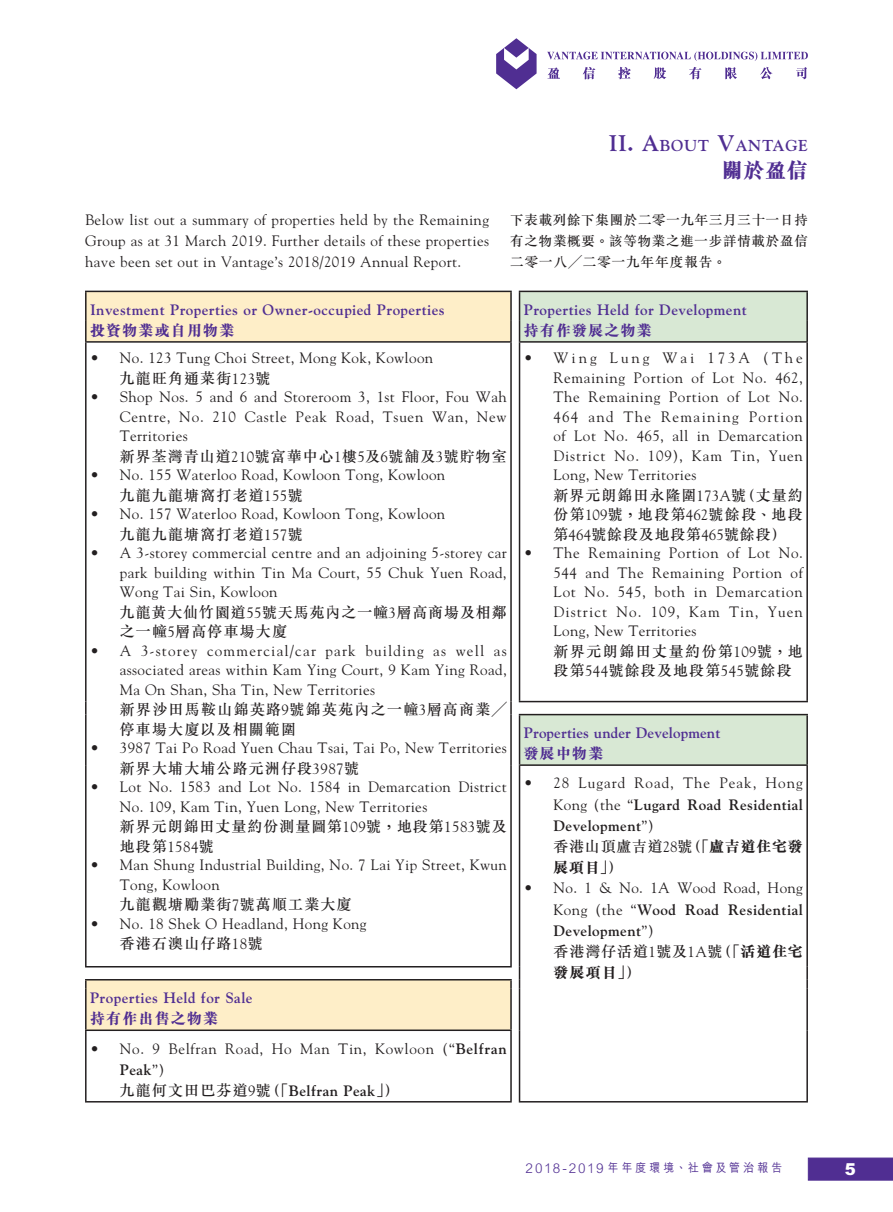
<style>
.page{position:relative;width:893px;height:1212px;background:#fff}
.page>*{position:absolute;margin:0;border:0;box-sizing:border-box;transform-origin:0 0}
.t1{font:800 21px "M Sung HK";color:#502e92}
.t2{font:900 16.5px "Arial MT Std";color:#fff}
.t3{font:700 15.75px "Goudy Std";letter-spacing:.04em;color:#502e92}
.t4{font:15px/19.5px "Goudy Std";letter-spacing:.025em;color:#231f20;text-align:justify}
.t5{font:500 15px/19.5px "M Sung HK";letter-spacing:.075em;color:#231f20}
.t6{font:700 15px "Goudy Std";letter-spacing:.03em;color:#502e92}
.t7{font:15px/21px "Goudy Std";letter-spacing:.045em;color:#231f20}
.t8{font:500 15px/19.5px "M Sung HK";letter-spacing:.095em;color:#231f20}
.t9{font:800 15px "M Sung HK";letter-spacing:.08em;color:#502e92}
.t10{font:700 15px "Goudy Std";letter-spacing:.01em;color:#502e92}
.t11{font:500 15px/21px "M Sung HK";letter-spacing:.045em;color:#231f20}
.t12{font:500 13.5px/21px "M Sung HK";letter-spacing:.055em;color:#231f20;text-align:justify}
.t13{font:500 12px "M Hei HK";letter-spacing:.295em;color:#502e92;scale:.9 1}
.s1{font-size:22.5px}
.s2{font-family:"Goudy Std";font-weight:400}
.s3{font-weight:700}
.s4{font-family:"Goudy Std";font-weight:700}
.s5{font-style:italic}
.s6{font-weight:800}
.s7{font-family:"Arial MT Std";font-weight:300;font-size:13.5px}
</style>
<div class="page">
<div style="left:808px;top:1158px;width:85px;height:22px;background:#502e92"></div>
<svg style="left:496px;top:38px;width:41px;height:51px"></svg>
<svg style="left:547px;top:67px;width:260px;height:13px"></svg>
<svg style="left:547px;top:52px;width:261px;height:9px"></svg>
<div style="left:86px;top:291px;width:425px;height:51px;background:#feeec8"></div>
<div style="left:520px;top:292px;width:286px;height:49px;background:#d8e8d4"></div>
<svg style="left:86px;top:342px;width:721px;height:638px"></svg>
<div style="left:86px;top:980px;width:425px;height:50px;background:#feeec8"></div>
<hr style="left:85px;top:1031px;width:2px;height:70px;background:#231f20">
<hr style="left:85px;top:1101px;width:427px;height:1px;background:#231f20">
<hr style="left:510px;top:1031px;width:2px;height:70px;background:#231f20">
<hr style="left:85px;top:291px;width:427px;height:1px;background:#231f20">
<hr style="left:85px;top:292px;width:2px;height:29px;background:#231f20">
<hr style="left:510px;top:292px;width:2px;height:29px;background:#231f20">
<hr style="left:85px;top:321px;width:2px;height:20px;background:#231f20">
<hr style="left:510px;top:321px;width:2px;height:20px;background:#231f20">
<hr style="left:519px;top:291px;width:289px;height:1px;background:#231f20">
<hr style="left:806px;top:292px;width:2px;height:29px;background:#231f20">
<svg style="left:511px;top:291px;width:9px;height:51px"></svg>
<hr style="left:806px;top:321px;width:2px;height:20px;background:#231f20">
<hr style="left:519px;top:715px;width:1px;height:49px;background:#231f20">
<hr style="left:806px;top:715px;width:2px;height:49px;background:#231f20">
<svg style="left:85px;top:980px;width:2px;height:8px"></svg>
<svg style="left:510px;top:980px;width:2px;height:8px"></svg>
<hr style="left:85px;top:988px;width:2px;height:41px;background:#231f20">
<hr style="left:510px;top:988px;width:2px;height:41px;background:#231f20">
<hr style="left:85px;top:1029px;width:427px;height:2px;background:#231f20">
<hr style="left:85px;top:979px;width:427px;height:1px;background:#231f20">
<hr style="left:519px;top:714px;width:289px;height:1px;background:#231f20">
<hr style="left:519px;top:764px;width:289px;height:2px;background:#231f20">
<hr style="left:519px;top:766px;width:1px;height:201px;background:#231f20">
<hr style="left:806px;top:766px;width:2px;height:201px;background:#231f20">
<svg style="left:519px;top:967px;width:1px;height:21px"></svg>
<svg style="left:806px;top:967px;width:2px;height:21px"></svg>
<hr style="left:519px;top:988px;width:1px;height:42px;background:#231f20">
<hr style="left:806px;top:988px;width:2px;height:42px;background:#231f20">
<hr style="left:519px;top:1030px;width:1px;height:71px;background:#231f20">
<hr style="left:806px;top:1030px;width:2px;height:71px;background:#231f20">
<hr style="left:519px;top:1101px;width:289px;height:1px;background:#231f20">
<hr style="left:85px;top:341px;width:427px;height:2px;background:#231f20">
<hr style="left:85px;top:343px;width:2px;height:358px;background:#231f20">
<hr style="left:510px;top:343px;width:2px;height:358px;background:#231f20">
<svg style="left:85px;top:701px;width:2px;height:13px"></svg>
<svg style="left:510px;top:701px;width:2px;height:13px"></svg>
<hr style="left:85px;top:714px;width:2px;height:51px;background:#231f20">
<hr style="left:510px;top:714px;width:2px;height:51px;background:#231f20">
<hr style="left:85px;top:765px;width:2px;height:201px;background:#231f20">
<hr style="left:510px;top:765px;width:2px;height:201px;background:#231f20">
<hr style="left:85px;top:966px;width:427px;height:1px;background:#231f20">
<hr style="left:519px;top:341px;width:289px;height:2px;background:#231f20">
<hr style="left:519px;top:343px;width:1px;height:358px;background:#231f20">
<hr style="left:806px;top:343px;width:2px;height:358px;background:#231f20">
<hr style="left:519px;top:701px;width:289px;height:1px;background:#231f20">
<p class="t4" style="left:85px;top:209px;width:405px;line-height:21px">Below list out a summary of properties held by the Remaining Group as at 31 March 2019. Further details of these properties have been set out in Vantage’s 2018/2019 Annual Report.</p>
<p class="t6" style="left:90px;top:301px;width:356px">Investment Properties or Owner-occupied Properties</p>
<p class="t9" style="left:90px;top:320px;width:146px">投資物業或自用物業</p>
<p class="t3" style="left:609px;top:136px;width:201px"><span class="s1">II. A</span>BOUT <span class="s1">V</span>ANTAGE</p>
<h1 class="t1" style="left:722px;top:156px;width:88px">關於盈信</h1>
<p class="t12" style="left:510px;top:209px;width:299px">下表載列餘下集團於二零一九年三月三十一日持有之物業概要。該等物業之進一步詳情載於盈信二零一八╱二零一九年年度報告。</p>
<p class="t6" style="left:524px;top:301px;width:225px">Properties Held for Development</p>
<p class="t9" style="left:524px;top:320px;width:130px">持有作發展之物業</p>
<p class="t4" style="left:90px;top:348px;width:345px">• No. 123 Tung Choi Street, Mong Kok, Kowloon</p>
<p class="t5" style="left:120px;top:368px;width:152px">九龍旺角通菜街<span class="s2">123</span>號</p>
<p class="t4" style="left:120px;top:387px;width:388px;text-indent:-30px">• Shop Nos. 5 and 6 and Storeroom 3, 1st Floor, Fou Wah Centre, No. 210 Castle Peak Road, Tsuen Wan, New Territories</p>
<p class="t5" style="left:120px;top:446px;width:388px">新界荃灣青山道<span class="s2">210</span>號富華中心<span class="s2">1</span>樓<span class="s2">5</span>及<span class="s2">6</span>號舖及<span class="s2">3</span>號貯物室</p>
<p class="t4" style="left:90px;top:465px;width:357px">• No. 155 Waterloo Road, Kowloon Tong, Kowloon</p>
<p class="t5" style="left:120px;top:485px;width:184px">九龍九龍塘窩打老道<span class="s2">155</span>號</p>
<p class="t4" style="left:90px;top:504px;width:357px">• No. 157 Waterloo Road, Kowloon Tong, Kowloon</p>
<p class="t5" style="left:120px;top:524px;width:184px">九龍九龍塘窩打老道<span class="s2">157</span>號</p>
<p class="t4" style="left:120px;top:543px;width:388px;text-indent:-30px">• A 3-storey commercial centre and an adjoining 5-storey car park building within Tin Ma Court, 55 Chuk Yuen Road, Wong Tai Sin, Kowloon</p>
<p class="t5" style="left:120px;top:602px;width:388px">九龍黃大仙竹園道<span class="s2">55</span>號天馬苑內之一幢<span class="s2">3</span>層高商場及相鄰之一幢<span class="s2">5</span>層高停車場大廈</p>
<p class="t4" style="left:120px;top:640px;width:388px;text-indent:-30px">• A 3-storey commercial/car park building as well as associated areas within Kam Ying Court, 9 Kam Ying Road, Ma On Shan, Sha Tin, New Territories</p>
<p class="t5" style="left:120px;top:699px;width:388px">新界沙田馬鞍山錦英路<span class="s2">9</span>號錦英苑內之一幢<span class="s2">3</span>層高商業╱停車場大廈以及相關範圍</p>
<p class="t4" style="left:90px;top:738px;width:418px">• 3987 Tai Po Road Yuen Chau Tsai, Tai Po, New Territories</p>
<p class="t5" style="left:120px;top:758px;width:241px">新界大埔大埔公路元洲仔段<span class="s2">3987</span>號</p>
<p class="t4" style="left:120px;top:777px;width:388px;text-indent:-30px">• Lot No. 1583 and Lot No. 1584 in Demarcation District<br>No. 109, Kam Tin, Yuen Long, New Territories</p>
<p class="t5" style="left:120px;top:816px;width:388px">新界元朗錦田丈量約份測量圖第<span class="s2">109</span>號，地段第<span class="s2">1583</span>號及地段第<span class="s2">1584</span>號</p>
<p class="t4" style="left:120px;top:855px;width:388px;text-indent:-30px">• Man Shung Industrial Building, No. 7 Lai Yip Street, Kwun<br>Tong, Kowloon</p>
<p class="t5" style="left:120px;top:894px;width:233px">九龍觀塘勵業街<span class="s2">7</span>號萬順工業大廈</p>
<p class="t4" style="left:90px;top:913px;width:278px">• No. 18 Shek O Headland, Hong Kong</p>
<p class="t5" style="left:120px;top:933px;width:144px">香港石澳山仔路<span class="s2">18</span>號</p>
<p class="t6" style="left:90px;top:989px;width:164px">Properties Held for Sale</p>
<p class="t9" style="left:90px;top:1008px;width:130px">持有作出售之物業</p>
<p class="t7" style="left:120px;top:1038px;width:388px;text-indent:-30px">• No. 9 Belfran Road, Ho Man Tin, Kowloon (“<span class="s3">Belfran<br>Peak</span>”)</p>
<p class="t5" style="left:120px;top:1080px;width:281px">九龍何文田巴芬道<span class="s2">9</span>號（「<span class="s4">Belfran Peak</span>」）</p>
<p class="t4" style="left:554px;top:348px;width:251px;text-indent:-30px">• Wing Lung Wai 173A (The Remaining Portion of Lot No. 462, The Remaining Portion of Lot No.<br>464 and The Remaining Portion of Lot No. 465, all in Demarcation District No. 109), Kam Tin, Yuen Long, New Territories</p>
<p class="t5" style="left:554px;top:485px;width:251px;text-align:justify">新界元朗錦田永隆圍<span class="s2">173A</span>號（丈量約份第<span class="s2">109</span>號，地段第<span class="s2">462</span>號餘段、地段第<span class="s2">464</span>號餘段及地段第<span class="s2">465</span>號餘段）</p>
<p class="t4" style="left:554px;top:543px;width:251px;text-indent:-30px"><span class="s5">•</span> The Remaining Portion of Lot No.<br>544 and The Remaining Portion of Lot No. 545, both in Demarcation District No. 109, Kam Tin, Yuen Long, New Territories</p>
<p class="t8" style="left:554px;top:641px;width:251px">新界元朗錦田丈量約份第<span class="s2">109</span>號，地段第<span class="s2">544</span>號餘段及地段第<span class="s2">545</span>號餘段</p>
<p class="t10" style="left:524px;top:724px;width:198px">Properties under Development</p>
<p class="t9" style="left:524px;top:743px;width:81px">發展中物業</p>
<p class="t4" style="left:554px;top:772px;width:251px;line-height:21.5px;text-indent:-30px">• 28 Lugard Road, The Peak, Hong Kong (the “<span class="s3">Lugard Road Residential Development</span>”)</p>
<p class="t11" style="left:554px;top:835px;width:251px">香港山頂盧吉道<span class="s2">28</span>號（「<span class="s6">盧吉道住宅發展項目</span>」）</p>
<p class="t4" style="left:554px;top:877px;width:251px;line-height:21.5px;text-indent:-30px">• No. 1 &amp; No. 1A Wood Road, Hong Kong (the “<span class="s3">Wood Road Residential Development</span>”)</p>
<p class="t5" style="left:554px;top:940px;width:251px;line-height:21px">香港灣仔活道<span class="s2">1</span>號及<span class="s2">1A</span>號（「<span class="s6">活道住宅發展項目</span>」）</p>
<p class="t13" style="left:526px;top:1159px;width:287px"><span class="s7">2018-2019</span> 年年度環境、社會及管治報告</p>
<p class="t2" style="left:845px;top:1159px;width:13px">5</p>
</div>
